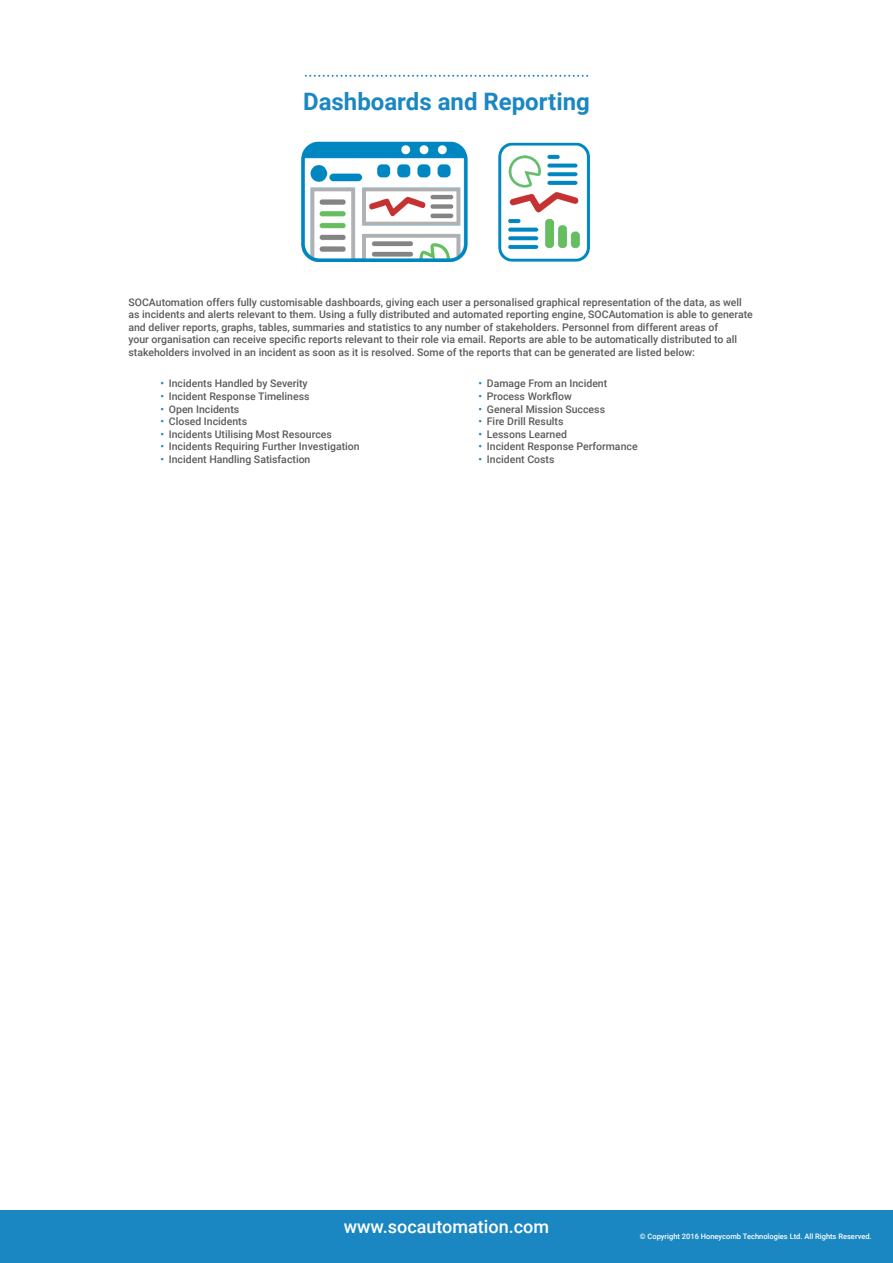
<style>
.page{position:relative;width:893px;height:1263px;background:#fff}
.page>*{position:absolute;margin:0;border:0;box-sizing:border-box;transform-origin:0 0}
.t1{font:700 24px "Roboto";color:#1b87c2}
.t2{font:500 18px "Roboto";color:#fff}
.t3{font:500 10.5px/12.6px "Roboto";color:#5c5c5c}
.t4{font:500 7.5px "Roboto";color:#fff}
.s1{color:#1b87c2}
</style>
<div class="page">
<div style="left:0;top:1210px;width:893px;height:53px;background:#1b87c2"></div>
<svg style="left:305px;top:75px;width:283px;height:2px"></svg>
<img style="left:301px;top:141px;width:167px;height:121px">
<img style="left:498px;top:142px;width:92px;height:120px">
<p class="t1" style="left:303px;top:85px;width:288px">Dashboards and Reporting</p>
<p class="t3" style="left:128px;top:295px;width:626px">SOCAutomation offers fully customisable dashboards, giving each user a personalised graphical representation of the data, as well as incidents and alerts relevant to them. Using a fully distributed and automated reporting engine, SOCAutomation is able to generate and deliver reports, graphs, tables, summaries and statistics to any number of stakeholders. Personnel from different areas of<br>your organisation can receive specific reports relevant to their role via email. Reports are able to be automatically distributed to all stakeholders involved in an incident as soon as it is resolved. Some of the reports that can be generated are listed below:</p>
<p class="t3" style="left:160px;top:377px;width:149px"><span class="s1">•</span> Incidents Handled by Severity</p>
<p class="t3" style="left:160px;top:390px;width:151px"><span class="s1">•</span> Incident Response Timeliness</p>
<p class="t3" style="left:160px;top:402px;width:81px"><span class="s1">•</span> Open Incidents</p>
<p class="t3" style="left:160px;top:415px;width:88px"><span class="s1">•</span> Closed Incidents</p>
<p class="t3" style="left:160px;top:427px;width:173px"><span class="s1">•</span> Incidents Utilising Most Resources</p>
<p class="t3" style="left:160px;top:440px;width:201px"><span class="s1">•</span> Incidents Requiring Further Investigation</p>
<p class="t3" style="left:160px;top:453px;width:152px"><span class="s1">•</span> Incident Handling Satisfaction</p>
<p class="t3" style="left:478px;top:377px;width:130px"><span class="s1">•</span> Damage From an Incident</p>
<p class="t3" style="left:478px;top:390px;width:95px"><span class="s1">•</span> Process Workflow</p>
<p class="t3" style="left:478px;top:402px;width:128px"><span class="s1">•</span> General Mission Success</p>
<p class="t3" style="left:478px;top:415px;width:87px"><span class="s1">•</span> Fire Drill Results</p>
<p class="t3" style="left:478px;top:427px;width:90px"><span class="s1">•</span> Lessons Learned</p>
<p class="t3" style="left:478px;top:440px;width:161px"><span class="s1">•</span> Incident Response Performance</p>
<p class="t3" style="left:478px;top:453px;width:78px"><span class="s1">•</span> Incident Costs</p>
<h2 class="t2" style="left:344px;top:1214px;width:207px">www.socautomation.com</h2>
<p class="t4" style="left:640px;top:1230px;width:233px">© Copyright 2016 Honeycomb Technologies Ltd. All Rights Reserved.</p>
</div>
